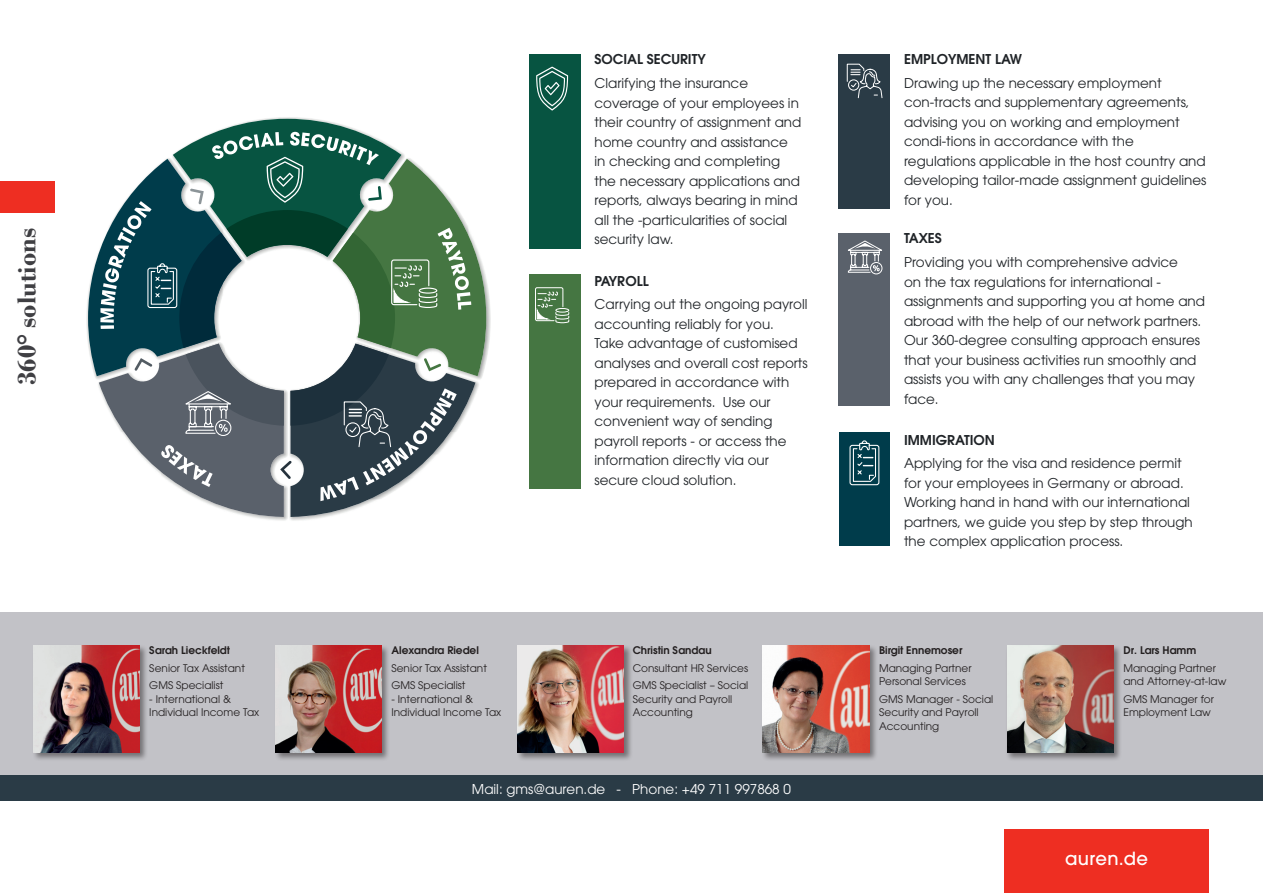
<style>
.page{position:relative;width:1263px;height:893px;background:#fff}
.page>*{position:absolute;margin:0;border:0;box-sizing:border-box;transform-origin:0 0}
.t1{font:700 27px "Bodoni";color:#3f3f43}
.t2{font:500 18px "ITC Avant Garde Pro";letter-spacing:.02em;color:#fff}
.t3{font:13.5px/19.5px "ITC Avant Garde Pro";color:#1f2327}
.t4{font:600 13.5px "ITC Avant Garde Pro";color:#1f2327}
.t5{font:13.5px "ITC Avant Garde Pro";color:#fff}
.t6{font:10.5px/13.5px "ITC Avant Garde Pro";color:#231f20}
.t7{font:600 10.5px "ITC Avant Garde Pro";color:#231f20}
</style>
<div class="page">
<div style="left:0;top:612px;width:1263px;height:183px;background:#c2c2c7"></div>
<div style="left:839px;top:233px;width:51px;height:173px;background:#5a616b"></div>
<div style="left:839px;top:433px;width:51px;height:113px;background:#003c4b"></div>
<div style="left:839px;top:54px;width:51px;height:154px;background:#2a3b46"></div>
<div style="left:529px;top:54px;width:51px;height:195px;background:#075441"></div>
<div style="left:529px;top:274px;width:51px;height:214px;background:#457642"></div>
<div style="left:0;top:182px;width:54px;height:31px;background:#ee2e22"></div>
<div style="left:1004px;top:830px;width:205px;height:63px;background:#ee2e22"></div>
<img style="left:253px;top:517px;width:71px;height:4px">
<img style="left:264px;top:117px;width:49px;height:2px">
<img style="left:486px;top:336px;width:4px;height:25px">
<img style="left:486px;top:279px;width:5px;height:57px">
<img style="left:86px;top:299px;width:2px;height:37px">
<svg style="left:536px;top:67px;width:32px;height:44px"></svg>
<svg style="left:535px;top:287px;width:35px;height:37px"></svg>
<svg style="left:846px;top:63px;width:37px;height:36px"></svg>
<svg style="left:847px;top:240px;width:36px;height:35px"></svg>
<svg style="left:849px;top:440px;width:31px;height:46px"></svg>
<div style="left:516px;top:644px;width:117px;height:118px;background:#231f20;opacity:.5"></div>
<img style="left:518px;top:646px;width:106px;height:107px">
<div style="left:761px;top:644px;width:117px;height:118px;background:#231f20;opacity:.5"></div>
<img style="left:763px;top:646px;width:106px;height:107px">
<div style="left:1005px;top:644px;width:117px;height:118px;background:#231f20;opacity:.5"></div>
<img style="left:1007px;top:646px;width:106px;height:107px">
<div style="left:274px;top:644px;width:117px;height:118px;background:#231f20;opacity:.5"></div>
<img style="left:275px;top:646px;width:107px;height:107px">
<div style="left:32px;top:644px;width:116px;height:118px;background:#231f20;opacity:.5"></div>
<img style="left:33px;top:646px;width:107px;height:107px">
<div style="left:0;top:775px;width:1263px;height:26px;background:#2a3b46"></div>
<svg style="left:88px;top:119px;width:398px;height:398px"></svg>
<h1 class="t1" style="left:11px;top:385px;width:158px;rotate:-90deg">360° solutions</h1>
<p class="t7" style="left:149px;top:643px;width:82px">Sarah Lieckfeldt</p>
<p class="t6" style="left:149px;top:659px;width:97px;line-height:17.7px">Senior Tax Assistant<br>GMS Specialist</p>
<p class="t6" style="left:149px;top:692px;width:111px">- International &amp;<br>Individual Income Tax</p>
<p class="t7" style="left:391px;top:643px;width:89px">Alexandra Riedel</p>
<p class="t6" style="left:391px;top:659px;width:97px;line-height:17.7px">Senior Tax Assistant<br>GMS Specialist</p>
<p class="t6" style="left:391px;top:692px;width:111px">- International &amp;<br>Individual Income Tax</p>
<p class="t4" style="left:594px;top:51px;width:113px">SOCIAL SECURITY</p>
<p class="t3" style="left:594px;top:73px;width:208px">Clarifying the insurance coverage of your employees in their country of assignment and home country and assistance in checking and completing the necessary applications and reports, always bearing in mind all the -particularities of social security law.</p>
<p class="t4" style="left:594px;top:272px;width:56px">PAYROLL</p>
<p class="t3" style="left:594px;top:295px;width:215px">Carrying out the ongoing payroll accounting reliably for you.<br>Take advantage of customised analyses and overall cost reports prepared in accordance with your requirements. Use our convenient way of sending payroll reports - or access the information directly via our secure cloud solution.</p>
<p class="t7" style="left:633px;top:643px;width:81px">Christin Sandau</p>
<p class="t6" style="left:633px;top:659px;width:117px;line-height:17.7px">Consultant HR Services<br>GMS Specialist – Social</p>
<p class="t6" style="left:633px;top:692px;width:101px">Security and Payroll<br>Accounting</p>
<p class="t5" style="left:472px;top:781px;width:320px">Mail: gms@auren.de - Phone: +49 711 997868 0</p>
<p class="t4" style="left:904px;top:50px;width:120px">EMPLOYMENT LAW</p>
<p class="t3" style="left:904px;top:73px;width:304px">Drawing up the necessary employment con-tracts and supplementary agreements, advising you on working and employment condi-tions in accordance with the regulations applicable in the host country and developing tailor-made assignment guidelines for you.</p>
<p class="t4" style="left:904px;top:230px;width:39px">TAXES</p>
<p class="t3" style="left:904px;top:252px;width:303px">Providing you with comprehensive advice<br>on the tax regulations for international - assignments and supporting you at home and abroad with the help of our network partners.<br>Our 360-degree consulting approach ensures that your business activities run smoothly and assists you with any challenges that you may face.</p>
<p class="t4" style="left:904px;top:431px;width:92px">IMMIGRATION</p>
<p class="t3" style="left:904px;top:453px;width:290px">Applying for the visa and residence permit for your employees in Germany or abroad.<br>Working hand in hand with our international partners, we guide you step by step through the complex application process.</p>
<p class="t7" style="left:879px;top:643px;width:85px">Birgit Ennemoser</p>
<p class="t6" style="left:879px;top:661px;width:94px">Managing Partner<br>Personal Services</p>
<p class="t6" style="left:879px;top:692px;width:116px">GMS Manager - Social<br>Security and Payroll<br>Accounting</p>
<p class="t7" style="left:1123px;top:643px;width:74px">Dr. Lars Hamm</p>
<p class="t6" style="left:1123px;top:661px;width:105px">Managing Partner and Attorney-at-law</p>
<p class="t6" style="left:1123px;top:692px;width:92px">GMS Manager for<br>Employment Law</p>
<h2 class="t2" style="left:1065px;top:847px;width:85px">auren.de</h2>
</div>
